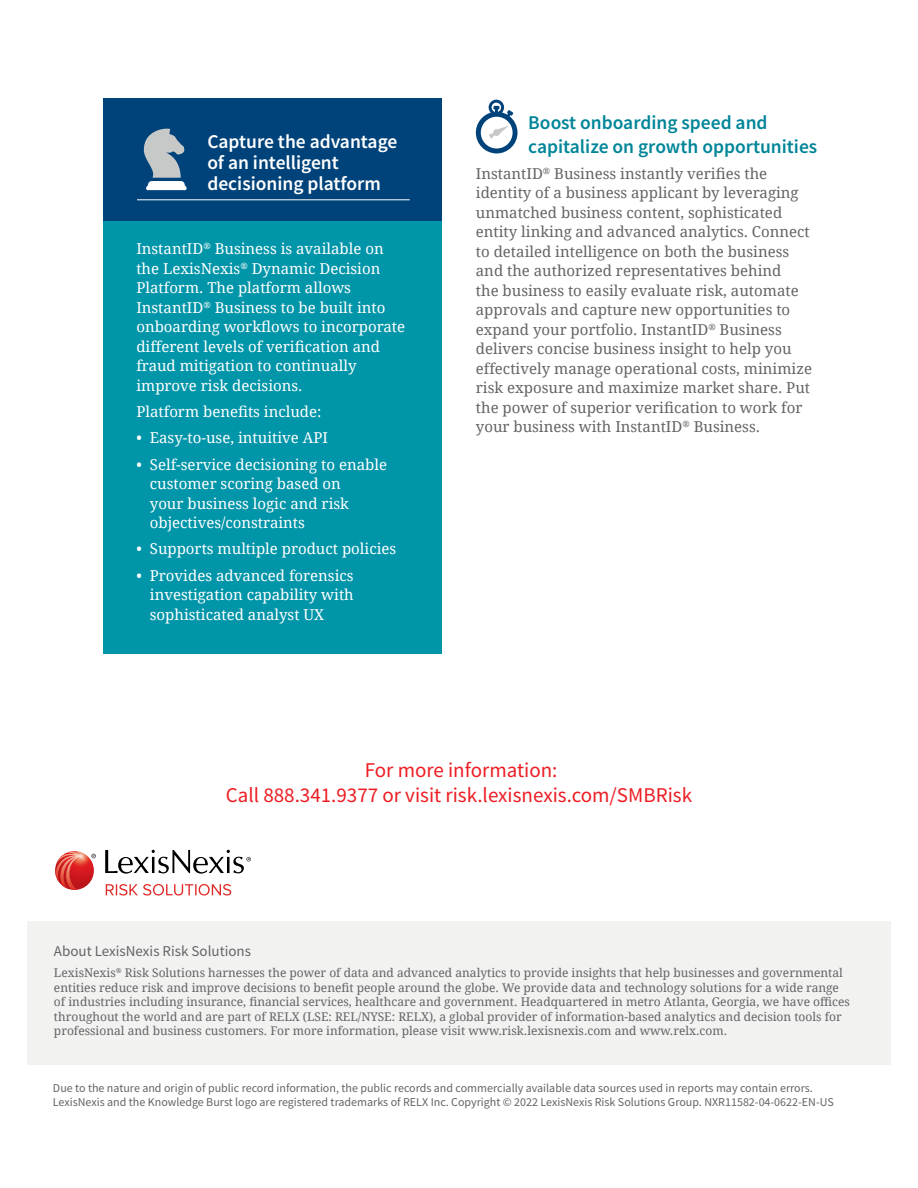
<style>
.page{position:relative;width:918px;height:1188px;background:#fff}
.page>*{position:absolute;margin:0;border:0;box-sizing:border-box;transform-origin:0 0}
.t1{font:21px/25.2px "Source Sans Pro";color:#ed1d24;text-align:center}
.t2{font:600 19.5px/23.4px "Source Sans Pro";color:#008598}
.t3{font:600 19.5px/21px "Source Sans Pro";color:#fff}
.t4{font:15px/19.5px "Droid Serif";color:#636466}
.t5{font:15px/19.5px "Droid Serif";color:#fff}
.t6{font:15px "Source Sans Pro";color:#636466}
.t7{font:12px/14.4px "Droid Serif";color:#636466}
.t8{font:12px/14.4px "Source Sans Pro";color:#636466}
</style>
<div class="page">
<div style="left:104px;top:211px;width:338px;height:442px;background:#0095a8"></div>
<div style="left:27px;top:921px;width:864px;height:144px;background:#f2f2f1"></div>
<div style="left:104px;top:98px;width:338px;height:122px;background:#00437b"></div>
<svg style="left:144px;top:128px;width:43px;height:62px"></svg>
<svg style="left:476px;top:100px;width:42px;height:53px"></svg>
<hr style="left:137px;top:199px;width:273px;height:1px;background:#fff">
<svg style="left:106px;top:884px;width:125px;height:12px"></svg>
<svg style="left:105px;top:850px;width:146px;height:24px"></svg>
<svg style="left:55px;top:852px;width:41px;height:38px"></svg>
<h2 class="t3" style="left:207px;top:131px;width:192px">Capture the advantage of an intelligent decisioning platform</h2>
<p class="t5" style="left:136px;top:239px;width:270px">InstantID<sup>®</sup> Business is available on the LexisNexis<sup>®</sup> Dynamic Decision Platform. The platform allows InstantID<sup>®</sup> Business to be built into onboarding workflows to incorporate different levels of verification and fraud mitigation to continually improve risk decisions.</p>
<p class="t5" style="left:136px;top:402px;width:187px">Platform benefits include:</p>
<p class="t5" style="left:136px;top:428px;width:193px">• Easy-to-use, intuitive API</p>
<p class="t5" style="left:150px;top:454px;width:239px;text-indent:-13px">• Self-service decisioning to enable customer scoring based on<br>your business logic and risk objectives/constraints</p>
<p class="t5" style="left:136px;top:539px;width:261px">• Supports multiple product policies</p>
<p class="t5" style="left:150px;top:565px;width:205px;text-align:justify;text-indent:-14px">• Provides advanced forensics investigation capability with sophisticated analyst UX</p>
<h2 class="t2" style="left:528px;top:111px;width:291px">Boost onboarding speed and capitalize on growth opportunities</h2>
<p class="t4" style="left:476px;top:163px;width:338px">InstantID<sup>®</sup> Business instantly verifies the identity of a business applicant by leveraging unmatched business content, sophisticated entity linking and advanced analytics. Connect to detailed intelligence on both the business and the authorized representatives behind<br>the business to easily evaluate risk, automate approvals and capture new opportunities to expand your portfolio. InstantID<sup>®</sup> Business delivers concise business insight to help you effectively manage operational costs, minimize risk exposure and maximize market share. Put the power of superior verification to work for your business with InstantID<sup>®</sup> Business.</p>
<h1 class="t1" style="left:226px;top:757px;width:468px">For more information:<br>Call 888.341.9377 or visit risk.lexisnexis.com/SMBRisk</h1>
<p class="t6" style="left:54px;top:942px;width:199px">About LexisNexis Risk Solutions</p>
<p class="t7" style="left:54px;top:966px;width:797px">LexisNexis<sup>®</sup> Risk Solutions harnesses the power of data and advanced analytics to provide insights that help businesses and governmental entities reduce risk and improve decisions to benefit people around the globe. We provide data and technology solutions for a wide range of industries including insurance, financial services, healthcare and government. Headquartered in metro Atlanta, Georgia, we have offices throughout the world and are part of RELX (LSE: REL/NYSE: RELX), a global provider of information-based analytics and decision tools for professional and business customers. For more information, please visit www.risk.lexisnexis.com and www.relx.com.</p>
<p class="t8" style="left:53px;top:1080px;width:782px">Due to the nature and origin of public record information, the public records and commercially available data sources used in reports may contain errors.<br>LexisNexis and the Knowledge Burst logo are registered trademarks of RELX Inc. Copyright © 2022 LexisNexis Risk Solutions Group. NXR11582-04-0622-EN-US</p>
</div>
